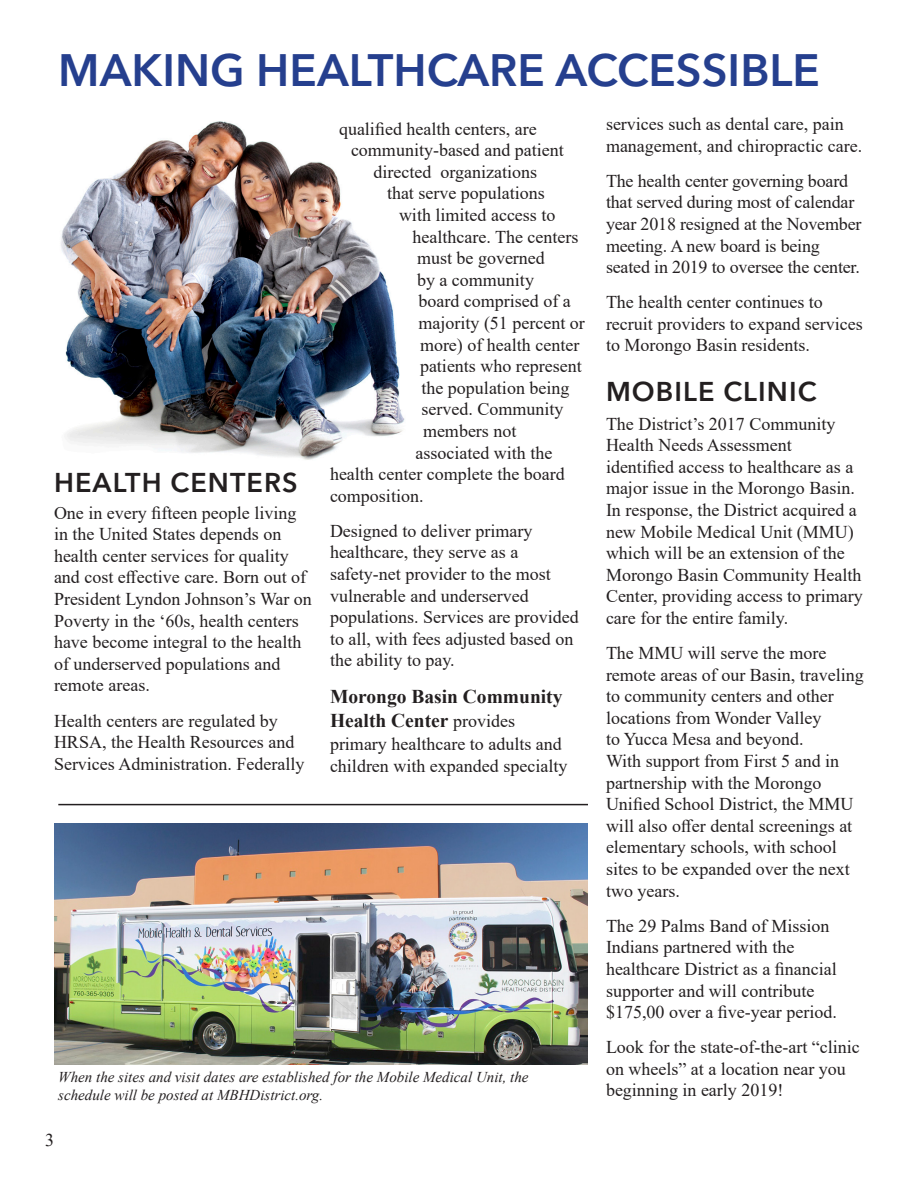
<style>
.page{position:relative;width:918px;height:1188px;background:#fff}
.page>*{position:absolute;margin:0;border:0;box-sizing:border-box;transform-origin:0 0}
.HEADLINE{font:600 45px "Avenir Next LT Pro";color:#253f8e}
.Subtitle{font:600 27px "Avenir Next LT Pro";letter-spacing:.04em;color:#231f20}
.Paragraph_Style_1{font:700 19.5px/23.4px "Times New Roman";color:#231f20}
.Paragraph_Style_1-2{font:18px/21.6px "Times New Roman";color:#231f20}
.Page__ODD{font:18px "Times New Roman";color:#231f20}
.Paragraph_Style_-_CA{font:italic 15px/18px "Times New Roman";color:#231f20}
.s1{font-weight:400;font-size:18px}
</style>
<div class="page">
<img style="left:61px;top:121px;width:344px;height:339px">
<img style="left:54px;top:824px;width:534px;height:241px">
<hr style="left:58px;top:804px;width:530px;height:1px;background:#231f20">
<p class="HEADLINE" style="left:58px;top:43px;width:763px">MAKING HEALTHCARE ACCESSIBLE</p>
<p class="Subtitle" style="left:54px;top:467px;width:245px">HEALTH CENTERS</p>
<p class="Paragraph_Style_1-2" style="left:54px;top:501px;width:259px">One in every fifteen people living in the United States depends on health center services for quality and cost effective care. Born out of<br>President Lyndon Johnson’s War on<br>Poverty in the ‘60s, health centers have become integral to the health of underserved populations and remote areas.</p>
<p class="Paragraph_Style_1-2" style="left:54px;top:709px;width:252px">Health centers are regulated by<br>HRSA, the Health Resources and<br>Services Administration. Federally</p>
<p class="Paragraph_Style_1-2" style="left:339px;top:117px;width:199px">qualified health centers, are</p>
<p class="Paragraph_Style_1-2" style="left:351px;top:139px;width:214px">community-based and patient</p>
<p class="Paragraph_Style_1-2" style="left:374px;top:160px;width:165px">directed organizations</p>
<p class="Paragraph_Style_1-2" style="left:387px;top:182px;width:159px">that serve populations</p>
<p class="Paragraph_Style_1-2" style="left:399px;top:204px;width:158px">with limited access to</p>
<p class="Paragraph_Style_1-2" style="left:412px;top:225px;width:168px">healthcare. The centers</p>
<p class="Paragraph_Style_1-2" style="left:417px;top:247px;width:129px">must be governed</p>
<p class="Paragraph_Style_1-2" style="left:417px;top:268px;width:118px">by a community</p>
<p class="Paragraph_Style_1-2" style="left:418px;top:290px;width:154px">board comprised of a</p>
<p class="Paragraph_Style_1-2" style="left:418px;top:312px;width:168px">majority (51 percent or</p>
<p class="Paragraph_Style_1-2" style="left:420px;top:333px;width:161px">more) of health center</p>
<p class="Paragraph_Style_1-2" style="left:420px;top:355px;width:163px">patients who represent</p>
<p class="Paragraph_Style_1-2" style="left:422px;top:376px;width:149px">the population being</p>
<p class="Paragraph_Style_1-2" style="left:422px;top:398px;width:144px">served. Community</p>
<p class="Paragraph_Style_1-2" style="left:423px;top:420px;width:95px">members not</p>
<p class="Paragraph_Style_1-2" style="left:416px;top:441px;width:138px">associated with the</p>
<p class="Paragraph_Style_1-2" style="left:330px;top:463px;width:236px">health center complete the board</p>
<p class="Paragraph_Style_1-2" style="left:330px;top:484px;width:95px">composition.</p>
<p class="Paragraph_Style_1-2" style="left:330px;top:519px;width:250px">Designed to deliver primary healthcare, they serve as a safety-net provider to the most vulnerable and underserved populations. Services are provided to all, with fees adjusted based on the ability to pay.</p>
<p class="Paragraph_Style_1" style="left:330px;top:685px;width:234px">Morongo Basin Community<br>Health Center <span class="s1">provides</span></p>
<p class="Paragraph_Style_1-2" style="left:330px;top:733px;width:239px">primary healthcare to adults and children with expanded specialty</p>
<p class="Paragraph_Style_-_CA" style="left:58px;top:1067px;width:472px">When the sites and visit dates are established for the Mobile Medical Unit, the schedule will be posted at MBHDistrict.org.</p>
<p class="Page__ODD" style="left:45px;top:1128px;width:10px">3</p>
<p class="Paragraph_Style_1-2" style="left:606px;top:113px;width:258px">services such as dental care, pain management, and chiropractic care.</p>
<p class="Paragraph_Style_1-2" style="left:606px;top:169px;width:257px">The health center governing board that served during most of calendar year 2018 resigned at the November meeting. A new board is being seated in 2019 to oversee the center.</p>
<p class="Paragraph_Style_1-2" style="left:606px;top:291px;width:258px">The health center continues to recruit providers to expand services to Morongo Basin residents.</p>
<p class="Subtitle" style="left:606px;top:375px;width:212px">MOBILE CLINIC</p>
<p class="Paragraph_Style_1-2" style="left:606px;top:412px;width:258px">The District’s 2017 Community<br>Health Needs Assessment identified access to healthcare as a major issue in the Morongo Basin.<br>In response, the District acquired a new Mobile Medical Unit (MMU) which will be an extension of the<br>Morongo Basin Community Health<br>Center, providing access to primary care for the entire family.</p>
<p class="Paragraph_Style_1-2" style="left:606px;top:642px;width:259px">The MMU will serve the more remote areas of our Basin, traveling to community centers and other locations from Wonder Valley<br>to Yucca Mesa and beyond.<br>With support from First 5 and in partnership with the Morongo<br>Unified School District, the MMU will also offer dental screenings at elementary schools, with school sites to be expanded over the next two years.</p>
<p class="Paragraph_Style_1-2" style="left:606px;top:914px;width:232px">The 29 Palms Band of Mission<br>Indians partnered with the healthcare District as a financial supporter and will contribute $175,00 over a five-year period.</p>
<p class="Paragraph_Style_1-2" style="left:606px;top:1036px;width:255px">Look for the state-of-the-art “clinic on wheels” at a location near you beginning in early 2019!</p>
</div>
